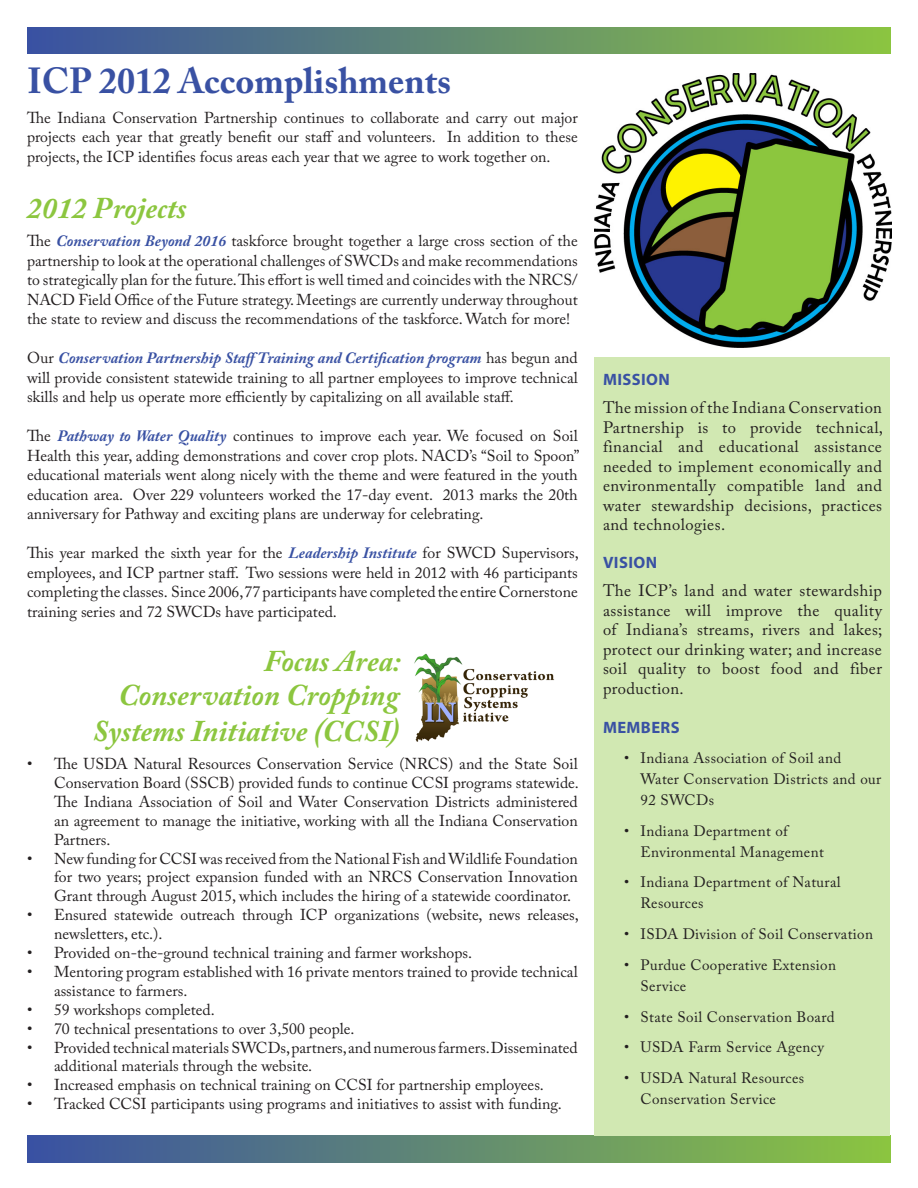
<style>
.page{position:relative;width:918px;height:1188px;background:#fff}
.page>*{position:absolute;margin:0;border:0;box-sizing:border-box;transform-origin:0 0}
.t1{font:700 36px "Adobe Caslon Pro";color:#3951a3}
.t2{font:italic 700 30px/36px "Adobe Caslon Pro";color:#8cc63f;text-align:right}
.Bulleted_Text{font:16.5px/19.5px "Adobe Caslon Pro";letter-spacing:.025em;color:#231f20;text-align:justify}
.Bulleted_Text-2{font:700 16.5px "Myriad Pro";letter-spacing:.025em;color:#3951a3}
.t3{font:15.75px/19.5px "Adobe Caslon Pro";color:#231f20;text-align:justify}
.Bulleted_Text-3{font:15px/21px "Adobe Caslon Pro";letter-spacing:.025em;color:#231f20}
.s1{font-weight:700;font-style:italic;color:#3951a3}
</style>
<div class="page">
<div style="left:27px;top:28px;width:864px;height:26px;background:linear-gradient(to right,#3951a3,#8bc540)"></div>
<img style="left:595px;top:74px;width:297px;height:273px">
<div style="left:28px;top:1136px;width:863px;height:26px;background:linear-gradient(to right,#3951a3,#8bc540)"></div>
<div style="left:595px;top:357px;width:295px;height:779px;background:#d1e8b2"></div>
<img style="left:414px;top:653px;width:141px;height:89px">
<p class="t1" style="left:27px;top:60px;width:425px">ICP 2012 Accomplishments</p>
<p class="t3" style="left:27px;top:108px;width:552px">The Indiana Conservation Partnership continues to collaborate and carry out major projects each year that greatly benefit our staff and volunteers. In addition to these projects, the ICP identifies focus areas each year that we agree to work together on.</p>
<p class="t2" style="left:27px;top:189px;width:161px">2012 Projects</p>
<p class="t3" style="left:27px;top:231px;width:552px">The <span class="s1">Conservation Beyond 2016</span> taskforce brought together a large cross section of the partnership to look at the operational challenges of SWCDs and make recommendations to strategically plan for the future. This effort is well timed and coincides with the NRCS/ NACD Field Office of the Future strategy. Meetings are currently underway throughout the state to review and discuss the recommendations of the taskforce. Watch for more!</p>
<p class="t3" style="left:27px;top:348px;width:552px">Our <span class="s1">Conservation Partnership StaffTraining and Certification program</span> has begun and will provide consistent statewide training to all partner employees to improve technical skills and help us operate more efficiently by capitalizing on all available staff.</p>
<p class="t3" style="left:27px;top:426px;width:554px">The <span class="s1">Pathway to Water Quality</span> continues to improve each year. We focused on Soil Health this year, adding demonstrations and cover crop plots. NACD’s “Soil to Spoon” educational materials went along nicely with the theme and were featured in the youth education area. Over 229 volunteers worked the 17-day event. 2013 marks the 20th anniversary for Pathway and exciting plans are underway for celebrating.</p>
<p class="t3" style="left:27px;top:543px;width:553px">This year marked the sixth year for the <span class="s1">Leadership Institute</span> for SWCD Supervisors, employees, and ICP partner staff. Two sessions were held in 2012 with 46 participants completing the classes. Since 2006, 77 participants have completed the entire Cornerstone training series and 72 SWCDs have participated.</p>
<p class="t2" style="left:264px;top:642px;width:138px">Focus Area:</p>
<p class="t2" style="left:92px;top:677px;width:309px">Conservation Cropping<br>Systems Initiative (CCSI)</p>
<p class="t3" style="left:54px;top:754px;width:526px;line-height:18.9px;text-indent:-27px">• The USDA Natural Resources Conservation Service (NRCS) and the State Soil Conservation Board (SSCB) provided funds to continue CCSI programs statewide.<br>The Indiana Association of Soil and Water Conservation Districts administered an agreement to manage the initiative, working with all the Indiana Conservation Partners.</p>
<p class="t3" style="left:54px;top:849px;width:525px;line-height:18.9px;text-indent:-27px">• New funding for CCSI was received from the National Fish and Wildlife Foundation for two years; project expansion funded with an NRCS Conservation Innovation Grant through August 2015, which includes the hiring of a statewide coordinator.</p>
<p class="t3" style="left:54px;top:905px;width:526px;line-height:18.9px;text-indent:-27px">• Ensured statewide outreach through ICP organizations (website, news releases, newsletters, etc.).</p>
<p class="t3" style="left:27px;top:943px;width:447px">• Provided on-the-ground technical training and farmer workshops.</p>
<p class="t3" style="left:54px;top:962px;width:525px;line-height:18.9px;text-indent:-27px">• Mentoring program established with 16 private mentors trained to provide technical assistance to farmers.</p>
<p class="t3" style="left:27px;top:1000px;width:189px">• 59 workshops completed.</p>
<p class="t3" style="left:27px;top:1018px;width:329px">• 70 technical presentations to over 3,500 people.</p>
<p class="t3" style="left:54px;top:1038px;width:525px;line-height:18.9px;text-indent:-27px">• Provided technical materials SWCDs, partners, and numerous farmers. Disseminated additional materials through the website.</p>
<p class="t3" style="left:27px;top:1075px;width:518px">• Increased emphasis on technical training on CCSI for partnership employees.</p>
<p class="t3" style="left:27px;top:1094px;width:536px">• Tracked CCSI participants using programs and initiatives to assist with funding.</p>
<p class="Bulleted_Text-2" style="left:603px;top:369px;width:68px">MISSION</p>
<p class="Bulleted_Text" style="left:603px;top:398px;width:282px">The mission of the Indiana Conservation Partnership is to provide technical, financial and educational assistance needed to implement economically and environmentally compatible land and water stewardship decisions, practices and technologies.</p>
<p class="Bulleted_Text-2" style="left:603px;top:552px;width:56px">VISION</p>
<p class="Bulleted_Text" style="left:603px;top:581px;width:281px">The ICP’s land and water stewardship assistance will improve the quality of Indiana’s streams, rivers and lakes; protect our drinking water; and increase soil quality to boost food and fiber production.</p>
<p class="Bulleted_Text-2" style="left:603px;top:717px;width:78px">MEMBERS</p>
<p class="Bulleted_Text-3" style="left:640px;top:747px;width:242px;text-indent:-16px">• Indiana Association of Soil and<br>Water Conservation Districts and our<br>92 SWCDs</p>
<p class="Bulleted_Text-3" style="left:640px;top:820px;width:185px;text-indent:-16px">• Indiana Department of<br>Environmental Management</p>
<p class="Bulleted_Text-3" style="left:640px;top:872px;width:202px;text-indent:-16px">• Indiana Department of Natural<br>Resources</p>
<p class="Bulleted_Text-3" style="left:624px;top:923px;width:250px">• ISDA Division of Soil Conservation</p>
<p class="Bulleted_Text-3" style="left:640px;top:954px;width:197px;text-indent:-16px">• Purdue Cooperative Extension<br>Service</p>
<p class="Bulleted_Text-3" style="left:624px;top:1006px;width:212px">• State Soil Conservation Board</p>
<p class="Bulleted_Text-3" style="left:624px;top:1037px;width:202px">• USDA Farm Service Agency</p>
<p class="Bulleted_Text-3" style="left:640px;top:1067px;width:165px;text-indent:-16px">• USDA Natural Resources<br>Conservation Service</p>
</div>
